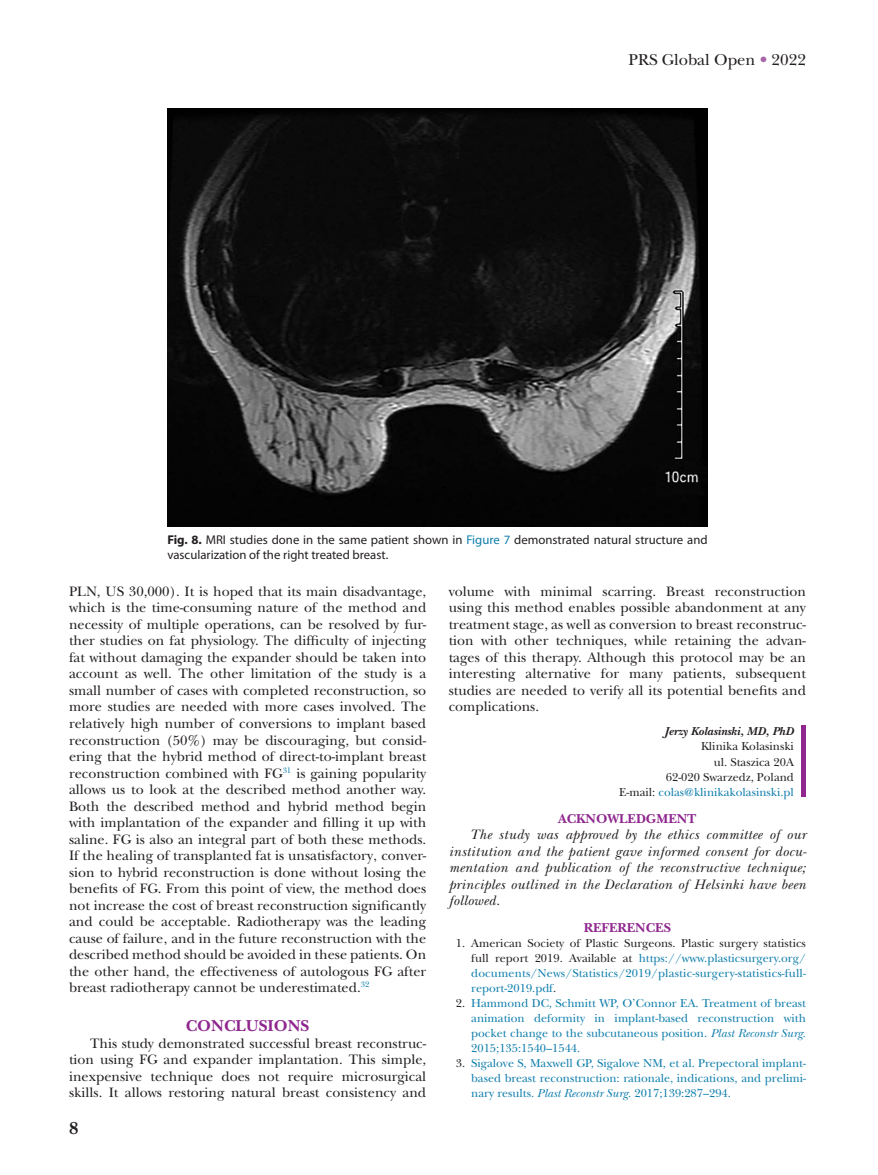
<style>
.page{position:relative;width:878px;height:1175px;background:#fff}
.page>*{position:absolute;margin:0;border:0;box-sizing:border-box;transform-origin:0 0}
.t1{font:700 18px "New Baskerville Std";color:#231f20}
.t2{font:16.5px "New Baskerville Std";color:#231f20}
.t3{font:700 16.5px "New Baskerville Std";color:#8f278f}
.t4{font:14.25px/16.5px "New Baskerville Std";color:#231f20;text-align:justify}
.t5{font:italic 14.25px/16.5px "New Baskerville Std";letter-spacing:.025em;color:#231f20;text-align:justify}
.t6{font:700 13.5px "New Baskerville Std";color:#8f278f}
.t7{font:12.75px/15px "Myriad Pro";color:#231f20}
.t8{font:12px/15px "New Baskerville Std";color:#0f7eac;text-align:justify}
.t9{font:12px/15px "New Baskerville Std";color:#231f20;text-align:right}
.t10{font:italic 700 12px "New Baskerville Std";color:#231f20}
.s1{color:#a866aa}
.s2{font-weight:700}
.s3{color:#0f7eac}
.s4{color:#231f20}
.s5{font-style:italic}
</style>
<div class="page">
<div style="left:801px;top:725px;width:5px;height:15px;background:#8f278f"></div>
<div style="left:801px;top:734px;width:5px;height:17px;background:#8f278f"></div>
<div style="left:801px;top:749px;width:5px;height:17px;background:#8f278f"></div>
<div style="left:801px;top:764px;width:5px;height:17px;background:#8f278f"></div>
<div style="left:801px;top:778px;width:5px;height:18px;background:#8f278f"></div>
<img style="left:167px;top:108px;width:540px;height:419px">
<p class="t2" style="left:628px;top:50px;width:179px">PRS Global Open <span class="s1">•</span> 2022</p>
<p class="t7" style="left:167px;top:532px;width:541px"><span class="s2">Fig. 8.</span> MRI studies done in the same patient shown in <span class="s3">Figure 7</span> demonstrated natural structure and vascularization of the right treated breast.</p>
<p class="t4" style="left:69px;top:583px;width:359px">PLN, US 30,000). It is hoped that its main disadvantage, which is the time-consuming nature of the method and necessity of multiple operations, can be resolved by fur&shy;ther studies on fat physiology. The difficulty of injecting fat without damaging the expander should be taken into account as well. The other limitation of the study is a small number of cases with completed reconstruction, so more studies are needed with more cases involved. The relatively high number of conversions to implant based reconstruction (50%) may be discouraging, but consid&shy;ering that the hybrid method of direct-to-implant breast reconstruction combined with FG<sup>31</sup> is gaining popularity allows us to look at the described method another way.<br>Both the described method and hybrid method begin with implantation of the expander and filling it up with saline. FG is also an integral part of both these methods.<br>If the healing of transplanted fat is unsatisfactory‚ conver&shy;sion to hybrid reconstruction is done without losing the benefits of FG. From this point of view, the method does not increase the cost of breast reconstruction significantly and could be acceptable. Radiotherapy was the leading cause of failure‚ and in the future reconstruction with the described method should be avoided in these patients. On the other hand, the effectiveness of autologous FG after breast radiotherapy cannot be underestimated.<sup>32</sup></p>
<p class="t3" style="left:186px;top:1016px;width:125px">CONCLUSIONS</p>
<p class="t4" style="left:69px;top:1034px;width:359px;text-indent:21px">This study demonstrated successful breast reconstruc&shy;tion using FG and expander implantation. This simple, inexpensive technique does not require microsurgical skills. It allows restoring natural breast consistency and</p>
<p class="t1" style="left:69px;top:1118px;width:11px">8</p>
<p class="t4" style="left:448px;top:583px;width:359px">volume with minimal scarring. Breast reconstruction using this method enables possible abandonment at any treatment stage, as well as conversion to breast reconstruc&shy;tion with other techniques, while retaining the advan&shy;tages of this therapy. Although this protocol may be an interesting alternative for many patients, subsequent studies are needed to verify all its potential benefits and complications.</p>
<p class="t10" style="left:664px;top:724px;width:131px">Jerzy Kolasinski, MD, PhD</p>
<p class="t9" style="left:619px;top:739px;width:176px">Klinika Kolasinski<br>ul. Staszica 20A<br>62-020 Swarzedz, Poland<br>E-mail: <span class="s3">colas@klinikakolasinski.pl</span></p>
<p class="t6" style="left:558px;top:810px;width:140px">ACKNOWLEDGMENT</p>
<p class="t5" style="left:448px;top:826px;width:359px;text-indent:21px">The study was approved by the ethics committee of our institution and the patient gave informed consent for docu&shy;mentation and publication of the reconstructive technique; principles outlined in the Declaration of Helsinki have been followed.</p>
<p class="t6" style="left:583px;top:919px;width:89px">REFERENCES</p>
<p class="t8" style="left:471px;top:935px;width:336px;text-indent:-15px"><span class="s4">1. American Society of Plastic Surgeons. Plastic surgery statistics full report 2019. Available at</span> https://www.plasticsurgery.org/ documents/News/Statistics/2019/plastic-surgery-statistics-full&shy;report-2019.pdf<span class="s4">.</span></p>
<p class="t8" style="left:471px;top:995px;width:336px;text-indent:-15px"><span class="s4">2.</span> Hammond DC, Schmitt WP, O’Connor EA. Treatment of breast animation deformity in implant-based reconstruction with pocket change to the subcutaneous position. <span class="s5">Plast Reconstr Surg</span>.<br>2015;135:1540–1544.</p>
<p class="t8" style="left:471px;top:1055px;width:336px;text-indent:-15px"><span class="s4">3.</span> Sigalove S, Maxwell GP, Sigalove NM, et al. Prepectoral implant&shy;based breast reconstruction: rationale, indications, and prelimi&shy;nary results. <span class="s5">Plast Reconstr Surg</span>. 2017;139:287–294.</p>
</div>
